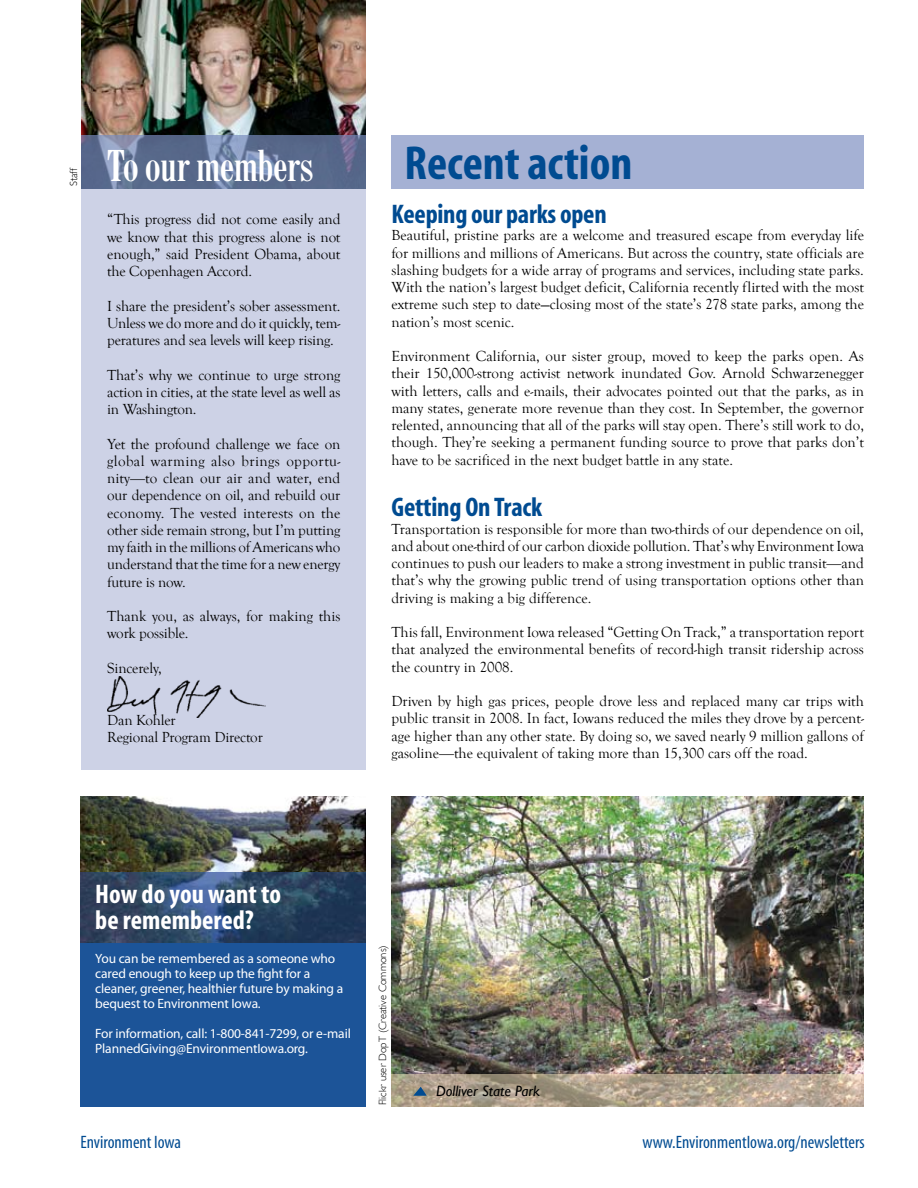
<style>
.page{position:relative;width:918px;height:1188px;background:#fff}
.page>*{position:absolute;margin:0;border:0;box-sizing:border-box;transform-origin:0 0}
.t1{font:700 condensed 48px "Myriad";color:#004b91}
.t2{font:700 condensed 42px "Century FB";color:#fff}
.t3{font:700 condensed 27px "Myriad";letter-spacing:-.01em;color:#004b91}
.t4{font:700 condensed 27px/25.5px "Myriad Pro";color:#fff}
.t5{font:condensed 18px "Myriad";color:#004b91}
.t6{font:15px/17.2px "Goudy Old Style T";letter-spacing:-.005em;color:#000;text-align:justify}
.t7{font:italic 15px "Gill Sans";color:#000}
.t8{font:13.5px/15px "Myriad Pro";letter-spacing:-.01em;color:#fff}
.t9{font:300 10.5px "Gill Sans";color:#000}
.s1{font-family:"Goudy"}
</style>
<div class="page">
<div style="left:392px;top:135px;width:472px;height:54px;background:#a5b1d4"></div>
<div style="left:81px;top:3px;width:285px;height:767px;background:#cdd2e6"></div>
<img style="left:392px;top:796px;width:472px;height:278px">
<img style="left:81px;top:0;width:285px;height:135px">
<svg style="left:81px;top:135px;width:285px;height:54px;background:#637395"></svg>
<svg style="left:392px;top:1074px;width:472px;height:33px;background:#b3a48f"></svg>
<svg style="left:413px;top:1087px;width:14px;height:9px"></svg>
<img style="left:107px;top:677px;width:158px;height:40px">
<div style="left:81px;top:864px;width:285px;height:243px;background:#1c5498"></div>
<img style="left:81px;top:796px;width:285px;height:76px">
<svg style="left:81px;top:872px;width:285px;height:70px;background:#2e4666"></svg>
<p class="t9" style="left:68px;top:186px;width:20px;rotate:-90deg">Staff</p>
<h2 class="t2" style="left:107px;top:143px;width:208px">To our members</h2>
<p class="t6" style="left:107px;top:211px;width:235px">“This progress did not come easily and we know that this progress alone is not enough,” said President Obama, about the Copenhagen Accord.</p>
<p class="t6" style="left:107px;top:297px;width:235px">I share the president’s sober assessment.<br>Unless we do more and do it quickly, tem&shy;peratures and sea levels will keep rising.</p>
<p class="t6" style="left:107px;top:366px;width:235px">That’s why we continue to urge strong action in cities, at the state level as well as in Washington.</p>
<p class="t6" style="left:107px;top:435px;width:235px">Yet the profound challenge we face on global warming also brings opportu&shy;nity<span class="s1">—</span>to clean our air and water, end our dependence on oil, and rebuild our economy. The vested interests on the other side remain strong, but I’m putting my faith in the millions of Americans who understand that the time for a new energy future is now.</p>
<p class="t6" style="left:107px;top:608px;width:235px">Thank you, as always, for making this work possible.</p>
<p class="t6" style="left:107px;top:660px;width:56px">Sincerely,</p>
<p class="t6" style="left:107px;top:711px;width:157px">Dan Kohler<br>Regional Program Director</p>
<h1 class="t1" style="left:405px;top:139px;width:229px">Recent action</h1>
<h3 class="t3" style="left:392px;top:201px;width:217px">Keeping our parks open</h3>
<p class="t6" style="left:392px;top:227px;width:474px">Beautiful, pristine parks are a welcome and treasured escape from everyday life for millions and millions of Americans. But across the country, state officials are slashing budgets for a wide array of programs and services, including state parks.<br>With the nation’s largest budget deficit, California recently flirted with the most extreme such step to date—closing most of the state’s 278 state parks, among the nation’s most scenic.</p>
<p class="t6" style="left:392px;top:348px;width:474px">Environment California, our sister group, moved to keep the parks open. As their 150,000-strong activist network inundated Gov. Arnold Schwarzenegger with letters, calls and e-mails, their advocates pointed out that the parks, as in many states, generate more revenue than they cost. In September, the governor relented, announcing that all of the parks will stay open. There’s still work to do, though. They’re seeking a permanent funding source to prove that parks don’t have to be sacrificed in the next budget battle in any state.</p>
<h3 class="t3" style="left:392px;top:494px;width:152px">Getting On Track</h3>
<p class="t6" style="left:392px;top:520px;width:474px">Transportation is responsible for more than two-thirds of our dependence on oil, and about one-third of our carbon dioxide pollution. That’s why Environment Iowa continues to push our leaders to make a strong investment in public transit<span class="s1">—</span>and that’s why the growing public trend of using transportation options other than driving is making a big difference.</p>
<p class="t6" style="left:392px;top:624px;width:474px">This fall, Environment Iowa released “Getting On Track,” a transportation report that analyzed the environmental benefits of record-high transit ridership across the country in 2008.</p>
<p class="t6" style="left:392px;top:693px;width:474px">Driven by high gas prices, people drove less and replaced many car trips with public transit in 2008. In fact, Iowans reduced the miles they drove by a percent&shy;age higher than any other state. By doing so, we saved nearly 9 million gallons of gasoline<span class="s1">—</span>the equivalent of taking more than 15,300 cars off the road.</p>
<h3 class="t4" style="left:95px;top:881px;width:187px">How do you want to be remembered?</h3>
<p class="t8" style="left:95px;top:951px;width:249px">You can be remembered as a someone who cared enough to keep up the fight for a cleaner, greener, healthier future by making a bequest to Environment Iowa.</p>
<p class="t8" style="left:95px;top:1026px;width:257px">For information, call: 1-800-841-7299, or e-mail<br>PlannedGiving@EnvironmentIowa.org.</p>
<p class="t5" style="left:80px;top:1133px;width:102px">Environment Iowa</p>
<p class="t9" style="left:376px;top:1105px;width:161px;rotate:-90deg">Flickr user DopT (Creative Commons)</p>
<p class="t7" style="left:436px;top:1082px;width:105px">Dolliver State Park</p>
<p class="t5" style="left:643px;top:1133px;width:224px">www.EnvironmentIowa.org/newsletters</p>
</div>
